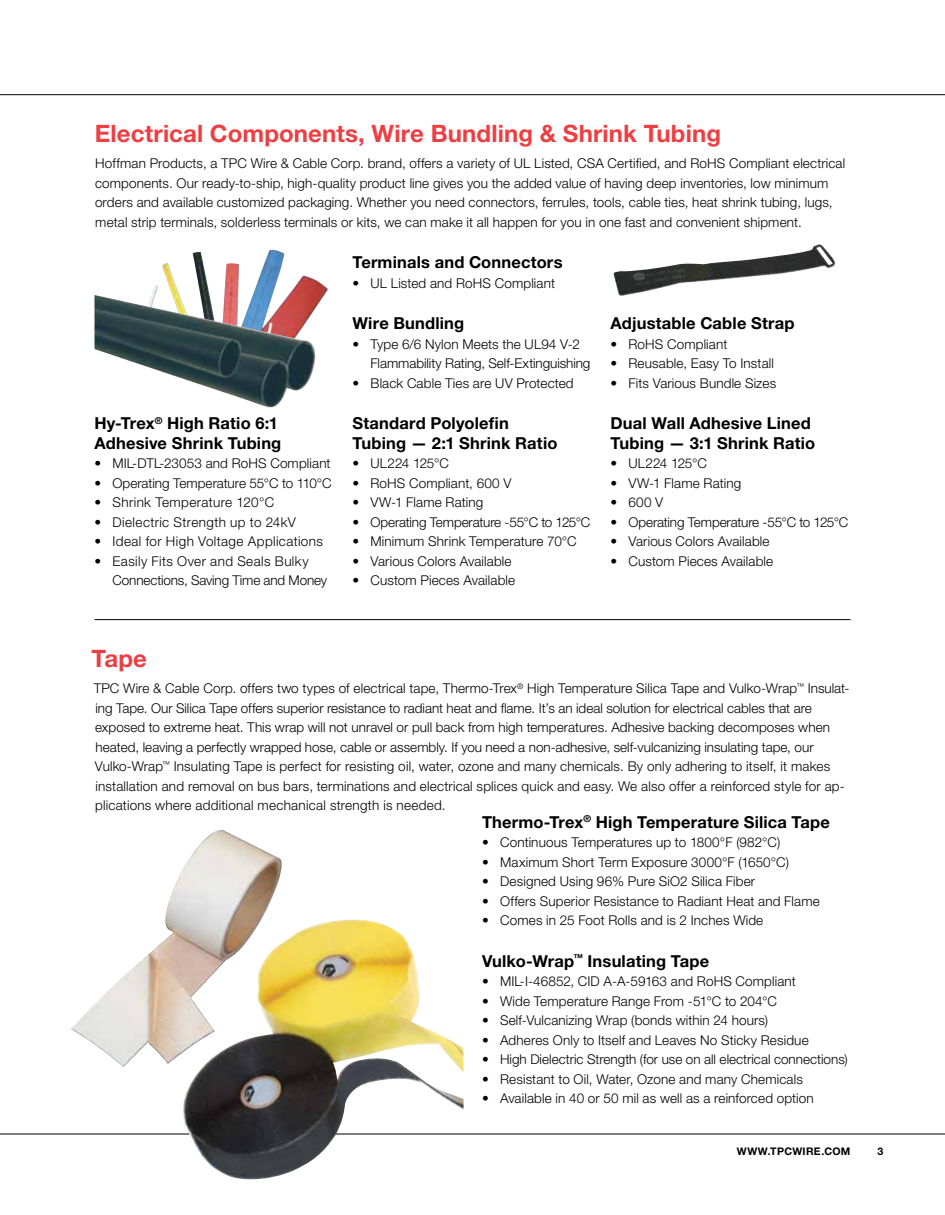
<style>
.page{position:relative;width:945px;height:1215px;background:#fff}
.page>*{position:absolute;margin:0;border:0;box-sizing:border-box;transform-origin:0 0}
.t1{font:700 24px "Helvetica Neue LT Std";letter-spacing:.005em;color:#ef3e42}
.t2{font:700 16.5px/19.5px "Helvetica Neue LT Std";letter-spacing:.01em;color:#000}
.t3{font:300 13.5px/19.5px "Helvetica Neue LT Std";letter-spacing:.01em;color:#000}
.t4{font:300 13.5px "Helvetica Neue LT Std";letter-spacing:.03em;color:#000}
.t5{font:300 13.5px "Helvetica Neue LT Std";letter-spacing:-.015em;color:#000}
.t6{font:300 13.5px "Helvetica Neue LT Std";letter-spacing:-.01em;color:#000}
.t7{font:700 10.5px "Helvetica Neue LT Std";color:#000}
</style>
<div class="page">
<hr style="left:0;top:94px;width:945px;height:1px;background:#000">
<hr style="left:94px;top:619px;width:756px;height:1px;background:#000">
<hr style="left:0;top:1134px;width:945px;height:1px;background:#000">
<img style="left:152px;top:250px;width:176px;height:53px">
<img style="left:614px;top:244px;width:221px;height:52px">
<img style="left:71px;top:830px;width:211px;height:237px">
<img style="left:94px;top:295px;width:225px;height:112px">
<img style="left:182px;top:920px;width:281px;height:260px">
<h1 class="t1" style="left:95px;top:119px;width:628px">Electrical Components, Wire Bundling &amp; Shrink Tubing</h1>
<p class="t3" style="left:95px;top:153px;width:752px">Hoffman Products, a TPC Wire &amp; Cable Corp. brand, offers a variety of UL Listed, CSA Certified, and RoHS Compliant electrical components. Our ready-to-ship, high-quality product line gives you the added value of having deep inventories, low minimum orders and available customized packaging. Whether you need connectors, ferrules, tools, cable ties, heat shrink tubing, lugs, metal strip terminals, solderless terminals or kits, we can make it all happen for you in one fast and convenient shipment.</p>
<p class="t2" style="left:94px;top:413px;width:188px">Hy-Trex<sup>®</sup> High Ratio 6:1<br>Adhesive Shrink Tubing</p>
<p class="t3" style="left:94px;top:453px;width:238px">• MIL-DTL-23053 and RoHS Compliant</p>
<p class="t3" style="left:94px;top:473px;width:239px">• Operating Temperature 55°C to 110°C</p>
<p class="t4" style="left:94px;top:494px;width:181px">• Shrink Temperature 120°C</p>
<p class="t4" style="left:94px;top:514px;width:203px">• Dielectric Strength up to 24kV</p>
<p class="t4" style="left:94px;top:533px;width:230px">• Ideal for High Voltage Applications</p>
<p class="t3" style="left:112px;top:551px;width:216px;text-indent:-18px">• Easily Fits Over and Seals Bulky<br>Connections, Saving Time and Money</p>
<p class="t2" style="left:353px;top:252px;width:212px">Terminals and Connectors</p>
<p class="t3" style="left:353px;top:273px;width:204px">• UL Listed and RoHS Compliant</p>
<p class="t2" style="left:353px;top:313px;width:113px">Wire Bundling</p>
<p class="t3" style="left:370px;top:334px;width:221px;text-indent:-18px">• Type 6/6 Nylon Meets the UL94 V-2<br>Flammability Rating, Self-Extinguishing</p>
<p class="t3" style="left:352px;top:373px;width:223px">• Black Cable Ties are UV Protected</p>
<p class="t2" style="left:353px;top:413px;width:207px">Standard Polyolefin<br>Tubing — 2:1 Shrink Ratio</p>
<p class="t6" style="left:353px;top:455px;width:98px">• UL224 125°C</p>
<p class="t3" style="left:353px;top:473px;width:161px">• RoHS Compliant, 600 V</p>
<p class="t3" style="left:353px;top:492px;width:132px">• VW-1 Flame Rating</p>
<p class="t5" style="left:353px;top:514px;width:239px">• Operating Temperature -55°C to 125°C</p>
<p class="t3" style="left:353px;top:531px;width:226px">• Minimum Shrink Temperature 70°C</p>
<p class="t3" style="left:353px;top:551px;width:161px">• Various Colors Available</p>
<p class="t3" style="left:353px;top:570px;width:164px">• Custom Pieces Available</p>
<p class="t2" style="left:611px;top:313px;width:186px">Adjustable Cable Strap</p>
<p class="t3" style="left:611px;top:334px;width:118px">• RoHS Compliant</p>
<p class="t3" style="left:611px;top:354px;width:165px">• Reusable, Easy To Install</p>
<p class="t3" style="left:611px;top:373px;width:167px">• Fits Various Bundle Sizes</p>
<p class="t2" style="left:611px;top:413px;width:206px">Dual Wall Adhesive Lined<br>Tubing — 3:1 Shrink Ratio</p>
<p class="t6" style="left:611px;top:455px;width:98px">• UL224 125°C</p>
<p class="t3" style="left:611px;top:473px;width:132px">• VW-1 Flame Rating</p>
<p class="t3" style="left:611px;top:492px;width:54px">• 600 V</p>
<p class="t5" style="left:611px;top:514px;width:239px">• Operating Temperature -55°C to 125°C</p>
<p class="t3" style="left:611px;top:531px;width:161px">• Various Colors Available</p>
<p class="t3" style="left:611px;top:551px;width:164px">• Custom Pieces Available</p>
<h1 class="t1" style="left:92px;top:644px;width:57px">Tape</h1>
<p class="t3" style="left:94px;top:678px;width:757px">TPC Wire &amp; Cable Corp. offers two types of electrical tape, Thermo-Trex<sup>®</sup> High Temperature Silica Tape and Vulko-Wrap<sup>™</sup> Insulat&shy;ing Tape. Our Silica Tape offers superior resistance to radiant heat and flame. It’s an ideal solution for electrical cables that are exposed to extreme heat. This wrap will not unravel or pull back from high temperatures. Adhesive backing decomposes when heated, leaving a perfectly wrapped hose, cable or assembly. If you need a non-adhesive, self-vulcanizing insulating tape, our Vulko-Wrap<sup>™</sup> Insulating Tape is perfect for resisting oil, water, ozone and many chemicals. By only adhering to itself, it makes installation and removal on bus bars, terminations and electrical splices quick and easy. We also offer a reinforced style for ap&shy;plications where additional mechanical strength is needed.</p>
<p class="t2" style="left:482px;top:812px;width:349px">Thermo-Trex<sup>®</sup> High Temperature Silica Tape</p>
<p class="t3" style="left:482px;top:832px;width:300px">• Continuous Temperatures up to 1800°F (982°C)</p>
<p class="t3" style="left:482px;top:852px;width:308px">• Maximum Short Term Exposure 3000°F (1650°C)</p>
<p class="t3" style="left:482px;top:871px;width:275px">• Designed Using 96% Pure SiO2 Silica Fiber</p>
<p class="t3" style="left:482px;top:891px;width:339px">• Offers Superior Resistance to Radiant Heat and Flame</p>
<p class="t3" style="left:482px;top:910px;width:283px">• Comes in 25 Foot Rolls and is 2 Inches Wide</p>
<p class="t2" style="left:482px;top:951px;width:229px">Vulko-Wrap<sup>™</sup> Insulating Tape</p>
<p class="t3" style="left:482px;top:971px;width:315px">• MIL-I-46852, CID A-A-59163 and RoHS Compliant</p>
<p class="t3" style="left:482px;top:991px;width:297px">• Wide Temperature Range From -51°C to 204°C</p>
<p class="t3" style="left:482px;top:1010px;width:287px">• Self-Vulcanizing Wrap (bonds within 24 hours)</p>
<p class="t3" style="left:482px;top:1030px;width:328px">• Adheres Only to Itself and Leaves No Sticky Residue</p>
<p class="t3" style="left:482px;top:1049px;width:367px">• High Dielectric Strength (for use on all electrical connections)</p>
<p class="t3" style="left:482px;top:1069px;width:322px">• Resistant to Oil, Water, Ozone and many Chemicals</p>
<p class="t3" style="left:482px;top:1088px;width:333px">• Available in 40 or 50 mil as well as a reinforced option</p>
<p class="t7" style="left:737px;top:1145px;width:12px">www</p>
<p class="t7" style="left:768px;top:1145px;width:11px">.tpcwire</p>
<p class="t7" style="left:821px;top:1145px;width:29px">.com</p>
<p class="t7" style="left:877px;top:1145px;width:7px">3</p>
</div>
